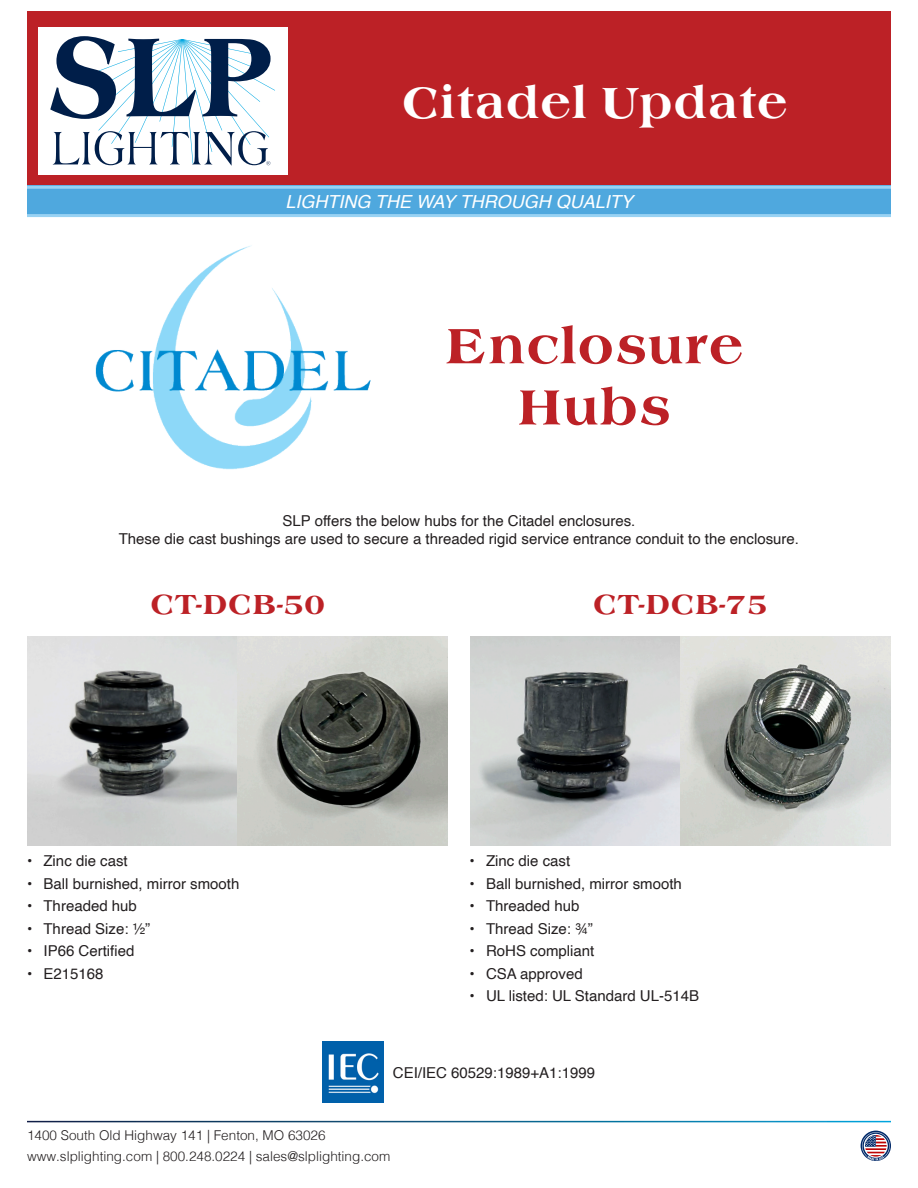
<style>
.page{position:relative;width:918px;height:1188px;background:#fff}
.page>*{position:absolute;margin:0;border:0;box-sizing:border-box;transform-origin:0 0}
.t1{font:700 51px "Americana T Extr";color:#bc2126}
.t2{font:700 45px "Americana T Extr";color:#fff}
.t3{font:700 28.5px "Americana T Extr";color:#bc2126}
.t4{font:italic 18px "Helvetica";color:#fff}
.t5{font:15px "Helvetica";color:#231f20}
.t6{font:300 13.5px "Helvetica";color:#231f20}
.s1{font-family:"Helvetica Neue"}
</style>
<div class="page">
<div style="left:27px;top:11px;width:864px;height:175px;background:#bc2126"></div>
<div style="left:38px;top:27px;width:250px;height:148px;background:#fff"></div>
<svg style="left:50px;top:36px;width:225px;height:130px"></svg>
<div style="left:27px;top:186px;width:864px;height:31px;background:#4fa8de"></div>
<hr style="left:27px;top:186px;width:864px;height:3px;background:#98d2f3">
<hr style="left:27px;top:214px;width:864px;height:3px;background:#98d2f3">
<img style="left:95px;top:245px;width:276px;height:225px">
<svg style="left:861px;top:1131px;width:30px;height:30px"></svg>
<img style="left:28px;top:636px;width:420px;height:209px">
<img style="left:470px;top:636px;width:420px;height:209px">
<img style="left:323px;top:1042px;width:61px;height:61px">
<p class="t2" style="left:401px;top:75px;width:388px">Citadel Update</p>
<p class="t4" style="left:286px;top:188px;width:349px">LIGHTING THE WAY THROUGH QUALITY</p>
<p class="t1" style="left:444px;top:315px;width:302px">Enclosure</p>
<p class="t1" style="left:517px;top:376px;width:156px">Hubs</p>
<p class="t5" style="left:282px;top:509px;width:354px">SLP offers the below hubs for the Citadel enclosures.</p>
<p class="t5" style="left:119px;top:527px;width:682px">These die cast bushings are used to secure a threaded rigid service entrance conduit to the enclosure.</p>
<p class="t3" style="left:150px;top:587px;width:177px">CT-DCB-50</p>
<p class="t3" style="left:593px;top:587px;width:177px">CT-DCB-75</p>
<p class="t5" style="left:27px;top:850px;width:102px">• Zinc die cast</p>
<p class="t5" style="left:27px;top:872px;width:214px">• Ball burnished, mirror smooth</p>
<p class="t5" style="left:27px;top:895px;width:111px">• Threaded hub</p>
<p class="t5" style="left:27px;top:917px;width:125px">• Thread Size: <span class="s1">½</span>”</p>
<p class="t5" style="left:27px;top:940px;width:109px">• IP66 Certified</p>
<p class="t5" style="left:27px;top:962px;width:78px">• E215168</p>
<p class="t5" style="left:470px;top:850px;width:102px">• Zinc die cast</p>
<p class="t5" style="left:470px;top:872px;width:214px">• Ball burnished, mirror smooth</p>
<p class="t5" style="left:470px;top:895px;width:111px">• Threaded hub</p>
<p class="t5" style="left:470px;top:917px;width:125px">• Thread Size: <span class="s1">¾</span>”</p>
<p class="t5" style="left:470px;top:940px;width:126px">• RoHS compliant</p>
<p class="t5" style="left:470px;top:962px;width:115px">• CSA approved</p>
<p class="t5" style="left:470px;top:985px;width:231px">• UL listed: UL Standard UL-514B</p>
<p class="t5" style="left:393px;top:1061px;width:204px">CEI/IEC 60529:1989+A1:1999</p>
<p class="t6" style="left:27px;top:1124px;width:300px">1400 South Old Highway 141 | Fenton, MO 63026</p>
<p class="t6" style="left:27px;top:1145px;width:365px">www.slplighting.com | 800.248.0224 | sales@slplighting.com</p>
</div>
